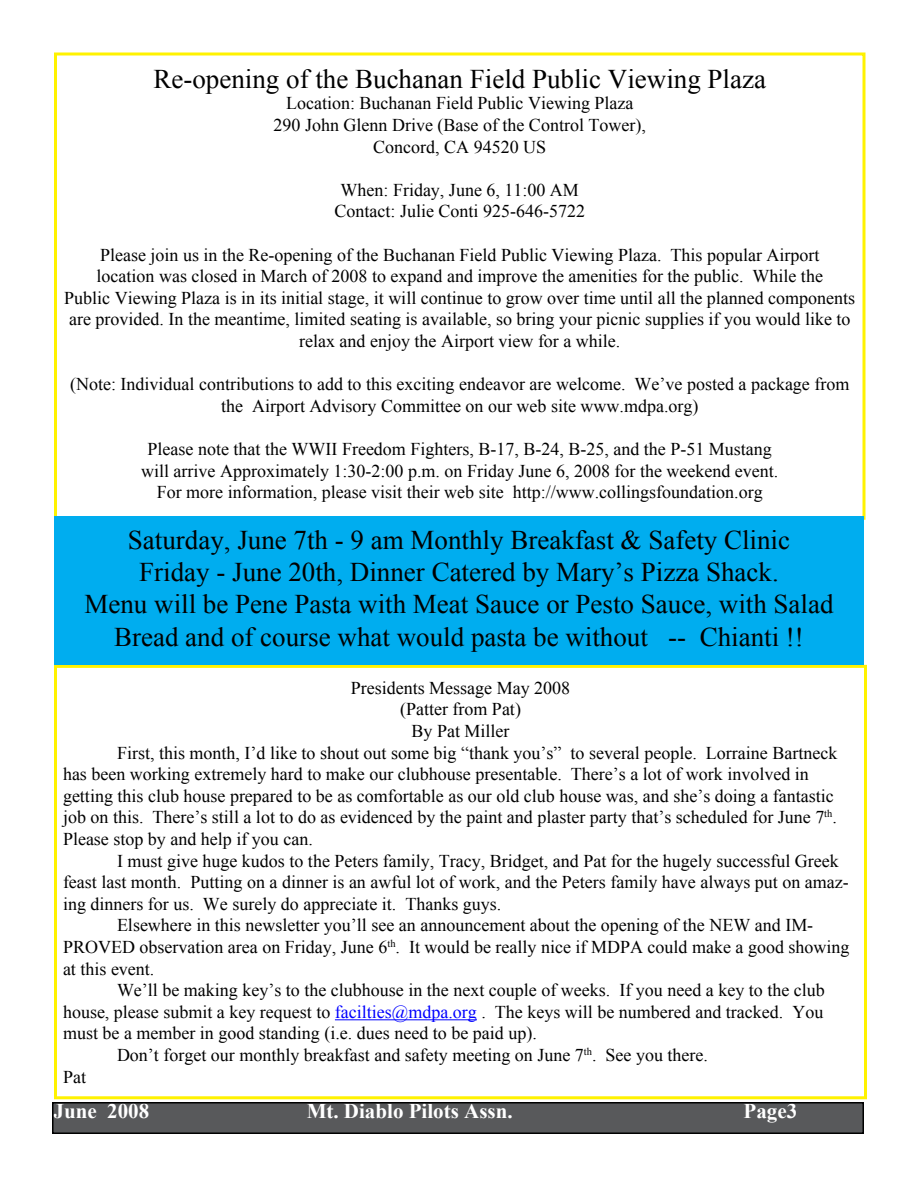
<style>
.page{position:relative;width:918px;height:1188px;background:#fff}
.page>*{position:absolute;margin:0;border:0;box-sizing:border-box;transform-origin:0 0}
.t1{font:27px/32.4px "Times New Roman";color:#000;text-align:center}
.t2{font:700 21px "Times New Roman";color:#fff}
.t3{font:18px/21.6px "Times New Roman";color:#000;text-align:center}
.s1{color:#00f}
</style>
<div class="page">
<div style="left:53px;top:1103px;width:810px;height:30px;background:#58595b"></div>
<div style="left:52px;top:1102px;width:812px;height:32px;border:2px solid #000"></div>
<hr style="left:335px;top:1019px;width:142px;height:1px;background:#00f">
<div style="left:54px;top:665px;width:813px;height:434px;border:3px solid #fff200"></div>
<div style="left:54px;top:516px;width:810px;height:149px;background:#00adef"></div>
<h1 class="t1" style="left:153px;top:62px;width:614px">Re-opening of the Buchanan Field Public Viewing Plaza</h1>
<p class="t3" style="left:274px;top:92px;width:374px">Location: Buchanan Field Public Viewing Plaza<br>290 John Glenn Drive (Base of the Control Tower),<br>Concord, CA 94520 US</p>
<p class="t3" style="left:335px;top:179px;width:252px">When: Friday, June 6, 11:00 AM<br>Contact: Julie Conti 925-646-5722</p>
<p class="t3" style="left:64px;top:243px;width:792px">Please join us in the Re-opening of the Buchanan Field Public Viewing Plaza. This popular Airport<br>location was closed in March of 2008 to expand and improve the amenities for the public. While the<br>Public Viewing Plaza is in its initial stage, it will continue to grow over time until all the planned components are provided. In the meantime, limited seating is available, so bring your picnic supplies if you would like to relax and enjoy the Airport view for a while.</p>
<p class="t3" style="left:70px;top:373px;width:781px">(Note: Individual contributions to add to this exciting endeavor are welcome. We’ve posted a package from the Airport Advisory Committee on our web site www.mdpa.org)</p>
<p class="t3" style="left:141px;top:438px;width:639px">Please note that the WWII Freedom Fighters, B-17, B-24, B-25, and the P-51 Mustang will arrive Approximately 1:30-2:00 p.m. on Friday June 6, 2008 for the weekend event.<br>For more information, please visit their web site http://www.collingsfoundation.org</p>
<p class="t1" style="left:84px;top:523px;width:751px">Saturday, June 7th - 9 am Monthly Breakfast &amp; Safety Clinic<br>Friday - June 20th, Dinner Catered by Mary’s Pizza Shack.<br>Menu will be Pene Pasta with Meat Sauce or Pesto Sauce, with Salad Bread and of course what would pasta be without -- Chianti !!</p>
<p class="t3" style="left:351px;top:677px;width:221px">Presidents Message May 2008</p>
<p class="t3" style="left:400px;top:698px;width:122px">(Patter from Pat)</p>
<p class="t3" style="left:412px;top:720px;width:100px">By Pat Miller</p>
<p class="t3" style="left:117px;top:742px;width:722px">First, this month, I’d like to shout out some big “thank you’s” to several people. Lorraine Bartneck</p>
<p class="t3" style="left:63px;top:763px;width:747px">has been working extremely hard to make our clubhouse presentable. There’s a lot of work involved in</p>
<p class="t3" style="left:63px;top:785px;width:772px">getting this club house prepared to be as comfortable as our old club house was, and she’s doing a fantastic</p>
<p class="t3" style="left:63px;top:806px;width:775px">job on this. There’s still a lot to do as evidenced by the paint and plaster party that’s scheduled for June 7<sup>th</sup>.</p>
<p class="t3" style="left:63px;top:828px;width:251px">Please stop by and help if you can.</p>
<p class="t3" style="left:117px;top:850px;width:723px">I must give huge kudos to the Peters family, Tracy, Bridget, and Pat for the hugely successful Greek</p>
<p class="t3" style="left:63px;top:871px;width:787px">feast last month. Putting on a dinner is an awful lot of work, and the Peters family have always put on amaz-</p>
<p class="t3" style="left:63px;top:893px;width:440px">ing dinners for us. We surely do appreciate it. Thanks guys.</p>
<p class="t3" style="left:117px;top:914px;width:698px">Elsewhere in this newsletter you’ll see an announcement about the opening of the NEW and IM-</p>
<p class="t3" style="left:63px;top:936px;width:788px">PROVED observation area on Friday, June 6<sup>th</sup>. It would be really nice if MDPA could make a good showing</p>
<p class="t3" style="left:63px;top:958px;width:93px">at this event.</p>
<p class="t3" style="left:117px;top:979px;width:709px">We’ll be making key’s to the clubhouse in the next couple of weeks. If you need a key to the club</p>
<p class="t3" style="left:63px;top:1001px;width:762px">house, please submit a key request to <span class="s1">facilties@mdpa.org</span> . The keys will be numbered and tracked. You</p>
<p class="t3" style="left:63px;top:1022px;width:475px">must be a member in good standing (i.e. dues need to be paid up).</p>
<p class="t3" style="left:117px;top:1044px;width:593px">Don’t forget our monthly breakfast and safety meeting on June 7<sup>th</sup>. See you there.</p>
<p class="t3" style="left:63px;top:1066px;width:25px">Pat</p>
<p class="t2" style="left:54px;top:1096px;width:97px">June 2008</p>
<p class="t2" style="left:307px;top:1096px;width:207px">Mt. Diablo Pilots Assn.</p>
<p class="t2" style="left:744px;top:1096px;width:55px">Page3</p>
</div>
